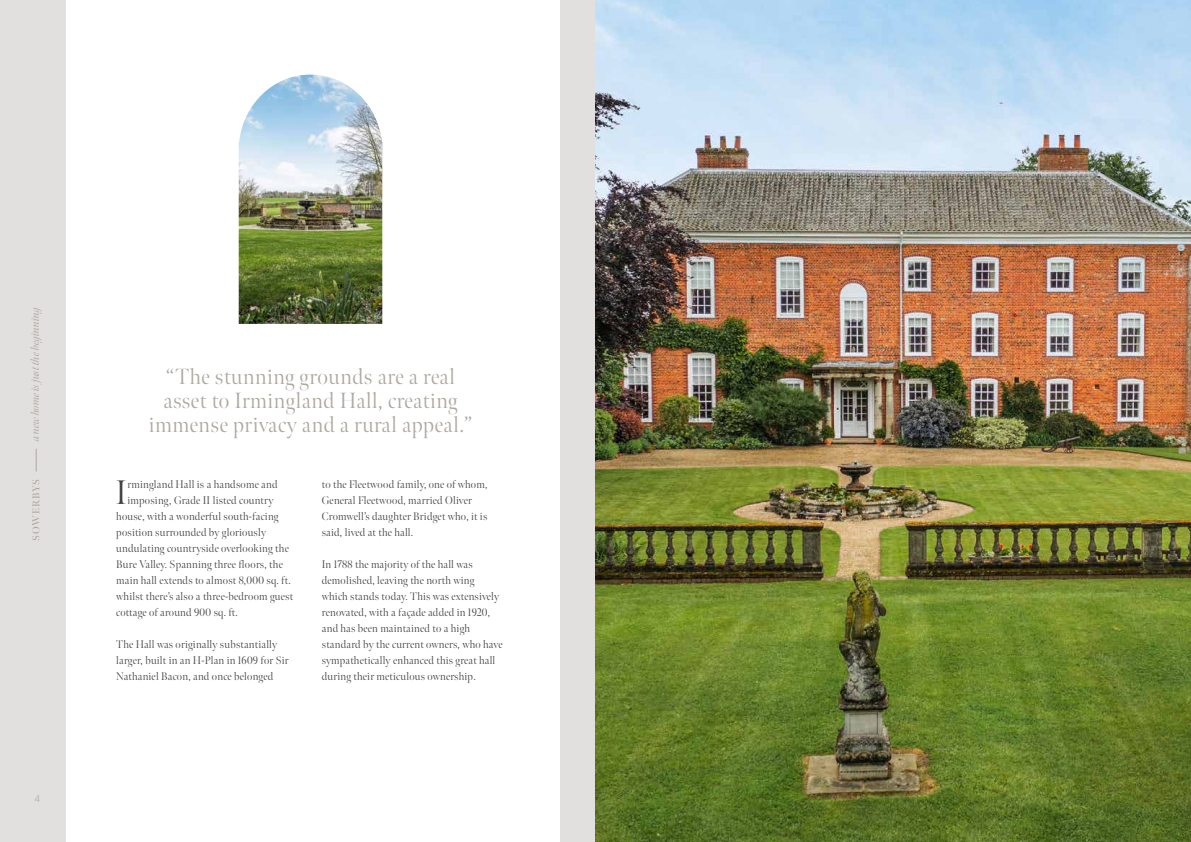
<style>
.page{position:relative;width:1191px;height:842px;background:#fff}
.page>*{position:absolute;margin:0;border:0;box-sizing:border-box;transform-origin:0 0}
.t1{font:300 34px "Meno Banner";color:#434141}
.t2{font:300 22px/24px "Meno Banner";letter-spacing:.025em;color:#ada8a0;text-align:center}
.t3{font:300 11px/16px "Meno Banner";letter-spacing:.02em;color:#434141}
.t4{font:italic 11px "Meno Banner";letter-spacing:-.01em;color:#ada8a0}
.t5{font:600 10px "Meno Banner";letter-spacing:.08em;color:#ada8a0}
.t6{font:300 10px "Quasimoda";color:#ada8a0}
</style>
<div class="page">
<div style="left:0;top:0;width:595px;height:842px;background:#e2e0df"></div>
<svg style="left:36px;top:449px;width:1px;height:22px"></svg>
<div style="left:66px;top:0;width:493px;height:842px;background:#fff"></div>
<img style="left:595px;top:0;width:596px;height:842px">
<img style="left:239px;top:75px;width:143px;height:249px">
<p class="t4" style="left:29px;top:441px;width:138px;rotate:-90deg">a new home is just the beginning</p>
<p class="t5" style="left:30px;top:541px;width:63px;rotate:-90deg">SOWERBYS</p>
<p class="t6" style="left:35px;top:791px;width:7px">4</p>
<h2 class="t2" style="left:149px;top:365px;width:325px">“The stunning grounds are a real asset to Irmingland Hall, creating immense privacy and a rural appeal.”</h2>
<h1 class="t1" style="left:115px;top:472px;width:13px">I</h1>
<p class="t3" style="left:127px;top:477px;width:152px">rmingland Hall is a handsome and</p>
<p class="t3" style="left:127px;top:493px;width:147px">imposing, Grade II listed country</p>
<p class="t3" style="left:116px;top:509px;width:164px">house, with a wonderful south-facing</p>
<p class="t3" style="left:116px;top:525px;width:151px">position surrounded by gloriously</p>
<p class="t3" style="left:116px;top:541px;width:174px">undulating countryside overlooking the</p>
<p class="t3" style="left:116px;top:557px;width:168px">Bure Valley. Spanning three floors, the</p>
<p class="t3" style="left:116px;top:573px;width:176px">main hall extends to almost 8,000 sq. ft.</p>
<p class="t3" style="left:116px;top:589px;width:178px">whilst there’s also a three-bedroom guest</p>
<p class="t3" style="left:116px;top:605px;width:123px">cottage of around 900 sq. ft.</p>
<p class="t3" style="left:116px;top:637px;width:174px">The Hall was originally substantially larger, built in an H-Plan in 1609 for Sir<br>Nathaniel Bacon, and once belonged</p>
<p class="t3" style="left:322px;top:477px;width:167px">to the Fleetwood family, one of whom, General Fleetwood, married Oliver Cromwell’s daughter Bridget who, it is said, lived at the hall.</p>
<p class="t3" style="left:322px;top:557px;width:182px">In 1788 the majority of the hall was demolished, leaving the north wing which stands today. This was extensively renovated, with a façade added in 1920, and has been maintained to a high standard by the current owners, who have sympathetically enhanced this great hall during their meticulous ownership.</p>
</div>
